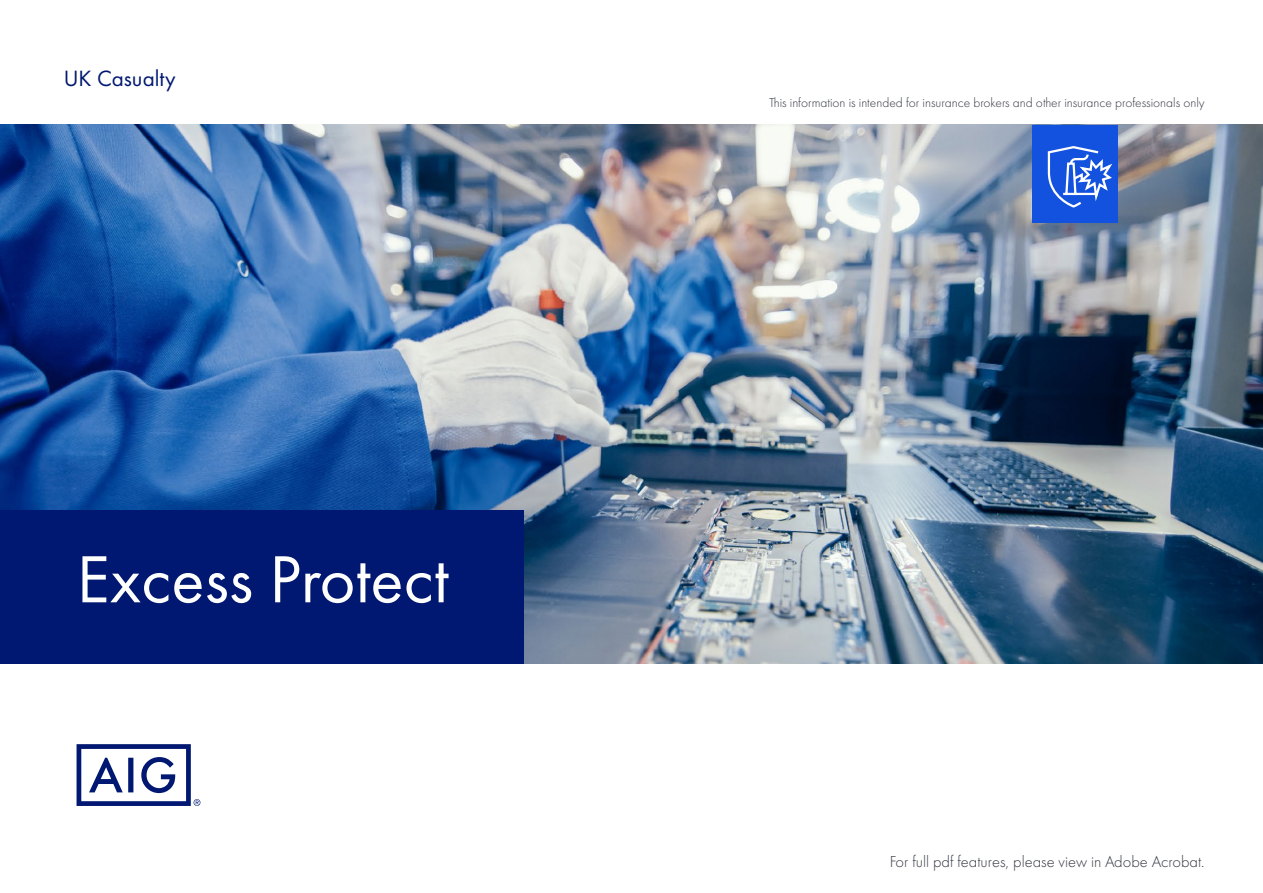
<style>
.page{position:relative;width:1263px;height:893px;background:#fff}
.page>*{position:absolute;margin:0;border:0;box-sizing:border-box;transform-origin:0 0}
.cov_head{font:69px "Futura PT";color:#fff}
.biz{font:22.95px "Futura PT";color:#001871}
.pdf_features{font:300 16.5px "Futura PT";color:#343741}
.small{font:300 13.5px "Futura PT";color:#343741}
</style>
<div class="page">
<img style="left:0;top:125px;width:1263px;height:539px">
<div style="left:0;top:510px;width:524px;height:154px;background:#001871"></div>
<svg style="left:77px;top:744px;width:123px;height:62px"></svg>
<div style="left:1033px;top:125px;width:85px;height:98px;background:#1352de"></div>
<svg style="left:1047px;top:146px;width:66px;height:62px"></svg>
<p class="biz" style="left:64px;top:64px;width:113px">UK Casualty</p>
<h1 class="cov_head" style="left:77px;top:538px;width:373px">Excess Protect</h1>
<p class="small" style="left:769px;top:95px;width:437px">This information is intended for insurance brokers and other insurance professionals only</p>
<p class="pdf_features" style="left:890px;top:852px;width:316px">For full pdf features, please view in Adobe Acrobat.</p>
</div>
